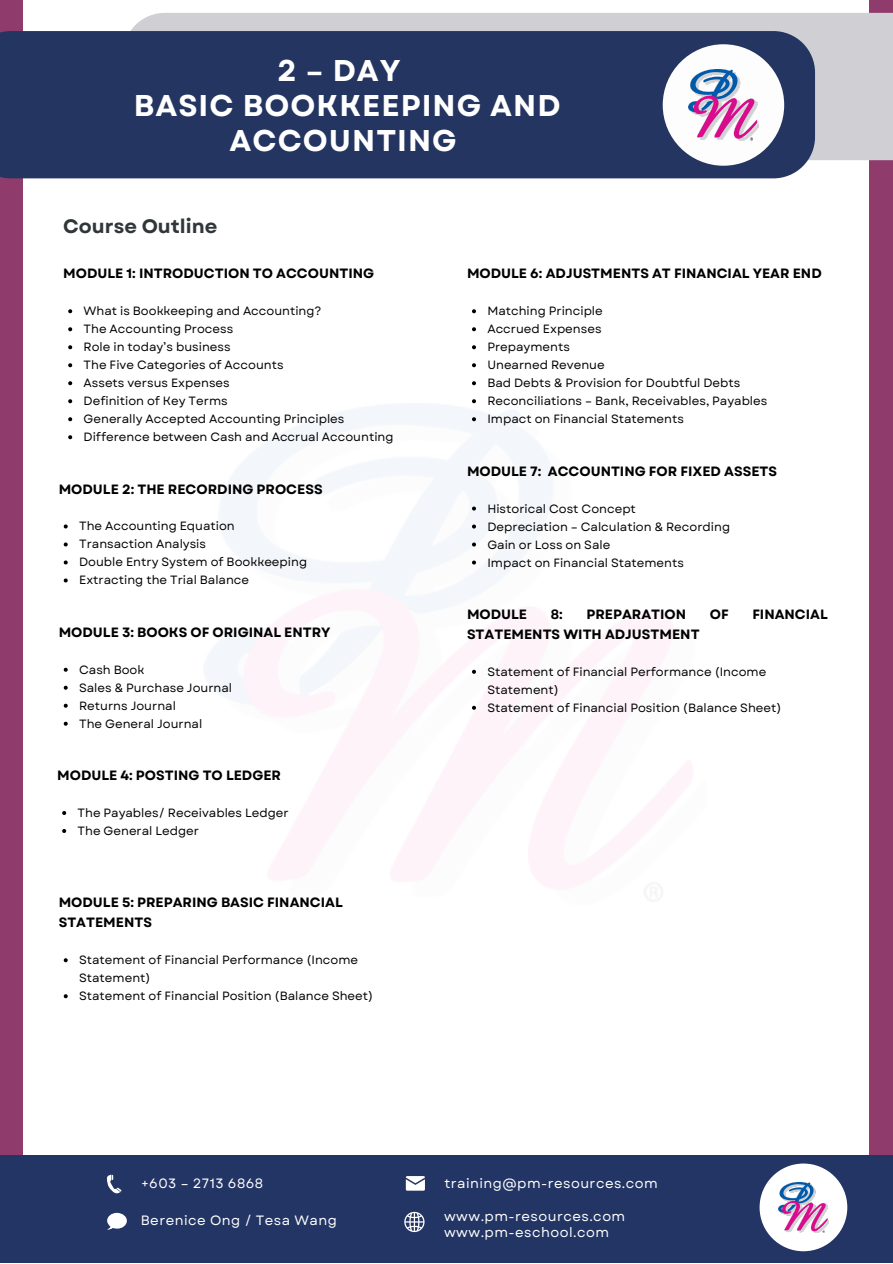
<style>
.page{position:relative;width:893px;height:1264px;background:#fff}
.page>*{position:absolute;margin:0;border:0;box-sizing:border-box;transform-origin:0 0}
.t1{font:700 30px/34.8px "Garet";letter-spacing:.035em;color:#fff;text-align:center}
.t2{font:700 19.5px "Garet";color:#313638}
.t3{font:700 13.5px/20px "Garet";color:#000}
.t4{font:13.5px/15.8px "Garet";letter-spacing:.035em;color:#fff}
.t5{font:12px/18px "Garet";color:#000}
</style>
<div class="page">
<div style="left:0;top:0;width:892px;height:1262px;background:#8f3c6d"></div>
<div style="left:23px;top:0;width:846px;height:1262px;background:#fff"></div>
<img style="left:204px;top:403px;width:488px;height:499px">
<div style="left:130px;top:13px;width:762px;height:147px;background:#d0d0d4"></div>
<div style="left:0;top:31px;width:815px;height:147px;background:#233560"></div>
<div style="left:662px;top:44px;width:122px;height:122px;background:#fdfdfd;border-radius:50%"></div>
<img style="left:688px;top:69px;width:70px;height:71px">
<svg style="left:68px;top:309px;width:4px;height:4px"></svg>
<svg style="left:68px;top:327px;width:4px;height:4px"></svg>
<svg style="left:68px;top:345px;width:4px;height:4px"></svg>
<svg style="left:68px;top:363px;width:4px;height:4px"></svg>
<svg style="left:68px;top:381px;width:4px;height:4px"></svg>
<svg style="left:68px;top:399px;width:4px;height:4px"></svg>
<svg style="left:68px;top:417px;width:4px;height:4px"></svg>
<svg style="left:68px;top:435px;width:4px;height:4px"></svg>
<svg style="left:64px;top:524px;width:4px;height:4px"></svg>
<svg style="left:64px;top:542px;width:4px;height:4px"></svg>
<svg style="left:64px;top:560px;width:4px;height:4px"></svg>
<svg style="left:64px;top:578px;width:4px;height:4px"></svg>
<svg style="left:62px;top:811px;width:4px;height:4px"></svg>
<svg style="left:62px;top:829px;width:4px;height:4px"></svg>
<svg style="left:64px;top:667px;width:4px;height:4px"></svg>
<svg style="left:64px;top:685px;width:4px;height:4px"></svg>
<svg style="left:64px;top:703px;width:4px;height:4px"></svg>
<svg style="left:64px;top:721px;width:4px;height:4px"></svg>
<svg style="left:64px;top:958px;width:4px;height:4px"></svg>
<svg style="left:64px;top:994px;width:4px;height:4px"></svg>
<svg style="left:472px;top:309px;width:4px;height:4px"></svg>
<svg style="left:472px;top:327px;width:4px;height:4px"></svg>
<svg style="left:472px;top:345px;width:4px;height:4px"></svg>
<svg style="left:472px;top:363px;width:4px;height:4px"></svg>
<svg style="left:472px;top:381px;width:4px;height:4px"></svg>
<svg style="left:472px;top:399px;width:4px;height:4px"></svg>
<svg style="left:472px;top:417px;width:4px;height:4px"></svg>
<svg style="left:472px;top:506px;width:4px;height:4px"></svg>
<svg style="left:472px;top:524px;width:4px;height:4px"></svg>
<svg style="left:472px;top:542px;width:4px;height:4px"></svg>
<svg style="left:472px;top:560px;width:4px;height:4px"></svg>
<svg style="left:472px;top:669px;width:4px;height:4px"></svg>
<svg style="left:472px;top:705px;width:4px;height:4px"></svg>
<div style="left:0;top:1155px;width:892px;height:107px;background:#233564"></div>
<div style="left:759px;top:1163px;width:88px;height:88px;background:#fff;border-radius:50%"></div>
<img style="left:778px;top:1182px;width:50px;height:50px">
<svg style="left:107px;top:1174px;width:14px;height:19px"></svg>
<svg style="left:107px;top:1212px;width:20px;height:17px"></svg>
<svg style="left:406px;top:1176px;width:19px;height:14px"></svg>
<svg style="left:404px;top:1211px;width:20px;height:20px"></svg>
<h1 class="t1" style="left:134px;top:53px;width:428px">2 – DAY<br>BASIC BOOKKEEPING AND<br>ACCOUNTING</h1>
<h2 class="t2" style="left:63px;top:212px;width:156px">Course Outline</h2>
<p class="t3" style="left:63px;top:264px;width:312px">MODULE 1: INTRODUCTION TO ACCOUNTING</p>
<p class="t5" style="left:84px;top:302px;width:311px">What is Bookkeeping and Accounting?<br>The Accounting Process<br>Role in today’s business<br>The Five Categories of Accounts<br>Assets versus Expenses<br>Definition of Key Terms<br>Generally Accepted Accounting Principles<br>Difference between Cash and Accrual Accounting</p>
<p class="t3" style="left:59px;top:479px;width:265px">MODULE 2: THE RECORDING PROCESS</p>
<p class="t5" style="left:79px;top:517px;width:229px">The Accounting Equation<br>Transaction Analysis<br>Double Entry System of Bookkeeping<br>Extracting the Trial Balance</p>
<p class="t3" style="left:59px;top:622px;width:273px">MODULE 3: BOOKS OF ORIGINAL ENTRY</p>
<p class="t5" style="left:79px;top:660px;width:155px">Cash Book<br>Sales &amp; Purchase Journal<br>Returns Journal<br>The General Journal</p>
<p class="t3" style="left:57px;top:765px;width:225px">MODULE 4: POSTING TO LEDGER</p>
<p class="t5" style="left:78px;top:803px;width:213px">The Payables/ Receivables Ledger<br>The General Ledger</p>
<p class="t3" style="left:59px;top:892px;width:285px">MODULE 5: PREPARING BASIC FINANCIAL<br>STATEMENTS</p>
<p class="t5" style="left:79px;top:951px;width:296px">Statement of Financial Performance (Income<br>Statement)<br>Statement of Financial Position (Balance Sheet)</p>
<p class="t3" style="left:467px;top:264px;width:356px">MODULE 6: ADJUSTMENTS AT FINANCIAL YEAR END</p>
<p class="t5" style="left:487px;top:302px;width:281px">Matching Principle<br>Accrued Expenses<br>Prepayments<br>Unearned Revenue<br>Bad Debts &amp; Provision for Doubtful Debts<br>Reconciliations – Bank, Receivables, Payables<br>Impact on Financial Statements</p>
<p class="t3" style="left:467px;top:461px;width:311px">MODULE 7: ACCOUNTING FOR FIXED ASSETS</p>
<p class="t5" style="left:487px;top:499px;width:244px">Historical Cost Concept<br>Depreciation – Calculation &amp; Recording<br>Gain or Loss on Sale<br>Impact on Financial Statements</p>
<p class="t3" style="left:467px;top:604px;width:62px">MODULE</p>
<p class="t3" style="left:550px;top:604px;width:13px">8:</p>
<p class="t3" style="left:586px;top:604px;width:101px">PREPARATION</p>
<p class="t3" style="left:709px;top:604px;width:20px">OF</p>
<p class="t3" style="left:752px;top:604px;width:77px">FINANCIAL</p>
<p class="t3" style="left:467px;top:624px;width:234px">STATEMENTS WITH ADJUSTMENT</p>
<p class="t5" style="left:487px;top:662px;width:296px">Statement of Financial Performance (Income<br>Statement)<br>Statement of Financial Position (Balance Sheet)</p>
<p class="t4" style="left:147px;top:1175px;width:124px">+603 – 2713 6868</p>
<p class="t4" style="left:450px;top:1175px;width:215px">training@pm-resources.com</p>
<p class="t4" style="left:439px;top:1208px;width:183px">www.pm-resources.com www.pm-eschool.com</p>
<p class="t4" style="left:444px;top:1175px;width:215px">training@pm-resources.com</p>
<p class="t4" style="left:444px;top:1208px;width:183px">www.pm-resources.com www.pm-eschool.com</p>
<p class="t4" style="left:141px;top:1175px;width:124px">+603 – 2713 6868</p>
<p class="t4" style="left:141px;top:1212px;width:197px">Berenice Ong / Tesa Wang</p>
</div>
